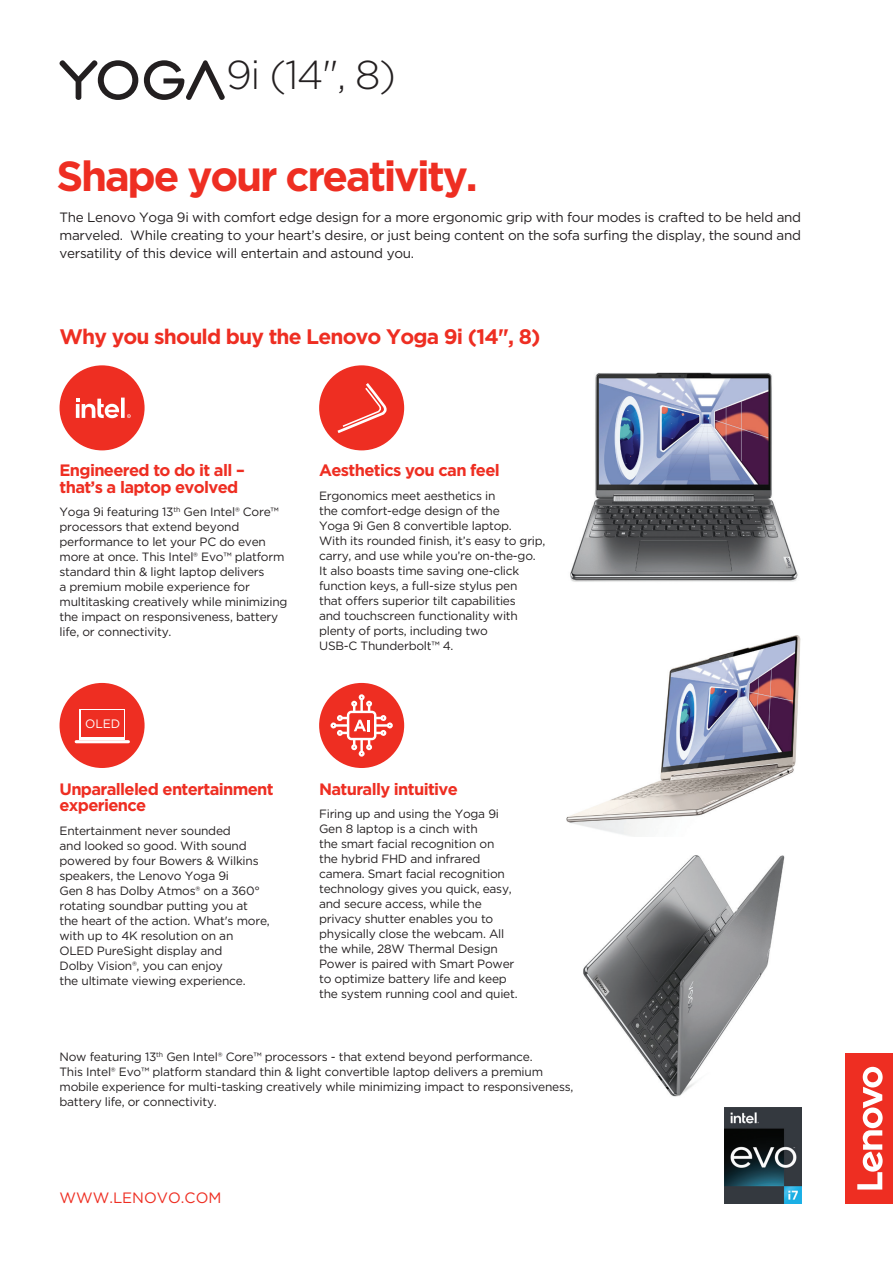
<style>
.page{position:relative;width:893px;height:1263px;background:#fff}
.page>*{position:absolute;margin:0;border:0;box-sizing:border-box;transform-origin:0 0}
.t1{font:700 42px "Gotham";letter-spacing:-.055em;color:#ee2e22}
.t2{font:300 40.35px "Gotham";color:#231f20}
.t3{font:700 21px "Gotham";letter-spacing:-.04em;color:#ee2e22}
.t4{font:700 16.5px/16.5px "Gotham";letter-spacing:-.04em;color:#ee2e22}
.t5{font:15px "Gotham";color:#ee2e22}
.t6{font:13.5px/18px "Gotham";letter-spacing:-.02em;color:#231f20;text-align:justify}
.t7{font:12.15px "Gotham";color:#fff}
.t8{font:12px/15px "Gotham";letter-spacing:-.02em;color:#231f20}
</style>
<div class="page">
<img style="left:566px;top:635px;width:235px;height:202px">
<img style="left:583px;top:855px;width:202px;height:242px">
<img style="left:570px;top:372px;width:228px;height:210px">
<img style="left:725px;top:1107px;width:76px;height:96px">
<div style="left:846px;top:1053px;width:47px;height:150px;background:#ee2e22"></div>
<svg style="left:857px;top:1067px;width:26px;height:122px"></svg>
<svg style="left:59px;top:60px;width:79px;height:40px"></svg>
<svg style="left:144px;top:60px;width:81px;height:40px"></svg>
<div style="left:60px;top:683px;width:85px;height:85px;background:#ee2e22;border-radius:50%"></div>
<div style="left:80px;top:709px;width:45px;height:30px;background:linear-gradient(to right,#fff,#fff)"></div>
<div style="left:81px;top:710px;width:43px;height:26px;background:#ee2e22"></div>
<hr style="left:76px;top:740px;width:52px;height:3px;background:#fff">
<div style="left:319px;top:365px;width:85px;height:85px;background:#ee2e22;border-radius:50%"></div>
<svg style="left:337px;top:383px;width:50px;height:50px"></svg>
<div style="left:60px;top:365px;width:85px;height:85px;background:#ee2e22;border-radius:50%"></div>
<svg style="left:76px;top:398px;width:55px;height:20px"></svg>
<div style="left:319px;top:683px;width:85px;height:85px;background:#ee2e22;border-radius:50%"></div>
<svg style="left:330px;top:694px;width:63px;height:63px"></svg>
<h2 class="t2" style="left:226px;top:49px;width:171px">9i (14", 8)</h2>
<h1 class="t1" style="left:57px;top:149px;width:423px">Shape your creativity.</h1>
<p class="t6" style="left:60px;top:208px;width:743px">The Lenovo Yoga 9i with comfort edge design for a more ergonomic grip with four modes is crafted to be held and marveled. While creating to your heart’s desire, or just being content on the sofa surfing the display, the sound and versatility of this device will entertain and astound you.</p>
<h3 class="t3" style="left:60px;top:322px;width:482px">Why you should buy the Lenovo Yoga 9i (14", 8)</h3>
<h3 class="t4" style="left:60px;top:462px;width:187px">Engineered to do it all – that’s a laptop evolved</h3>
<p class="t8" style="left:60px;top:504px;width:229px">Yoga 9i featuring 13<sup>th</sup> Gen Intel® Core™ processors that extend beyond performance to let your PC do even more at once. This Intel® Evo™ platform standard thin &amp; light laptop delivers<br>a premium mobile experience for multitasking creatively while minimizing the impact on responsiveness, battery life, or connectivity.</p>
<p class="t7" style="left:85px;top:716px;width:37px">OLED</p>
<h3 class="t4" style="left:60px;top:780px;width:216px">Unparalleled entertainment experience</h3>
<p class="t8" style="left:60px;top:822px;width:212px">Entertainment never sounded<br>and looked so good. With sound powered by four Bowers &amp; Wilkins speakers, the Lenovo Yoga 9i<br>Gen 8 has Dolby Atmos® on a 360° rotating soundbar putting you at the heart of the action. What's more, with up to 4K resolution on an<br>OLED PureSight display and<br>Dolby Vision®, you can enjoy<br>the ultimate viewing experience.</p>
<h3 class="t4" style="left:319px;top:462px;width:182px">Aesthetics you can feel</h3>
<p class="t8" style="left:319px;top:488px;width:228px">Ergonomics meet aesthetics in<br>the comfort-edge design of the<br>Yoga 9i Gen 8 convertible laptop.<br>With its rounded finish, it’s easy to grip, carry, and use while you’re on-the-go.<br>It also boasts time saving one-click function keys, a full-size stylus pen<br>that offers superior tilt capabilities<br>and touchscreen functionality with plenty of ports, including two<br>USB-C Thunderbolt™ 4.</p>
<h3 class="t4" style="left:319px;top:780px;width:140px">Naturally intuitive</h3>
<p class="t8" style="left:319px;top:806px;width:200px">Firing up and using the Yoga 9i<br>Gen 8 laptop is a cinch with<br>the smart facial recognition on<br>the hybrid FHD and infrared camera. Smart facial recognition technology gives you quick, easy, and secure access, while the privacy shutter enables you to physically close the webcam. All the while, 28W Thermal Design<br>Power is paired with Smart Power to optimize battery life and keep the system running cool and quiet.</p>
<p class="t8" style="left:60px;top:1049px;width:515px">Now featuring 13<sup>th</sup> Gen Intel® Core™ processors - that extend beyond performance.<br>This Intel® Evo™ platform standard thin &amp; light convertible laptop delivers a premium mobile experience for multi-tasking creatively while minimizing impact to responsiveness, battery life, or connectivity.</p>
<p class="t5" style="left:60px;top:1188px;width:163px">WWW.LENOVO.COM</p>
</div>
